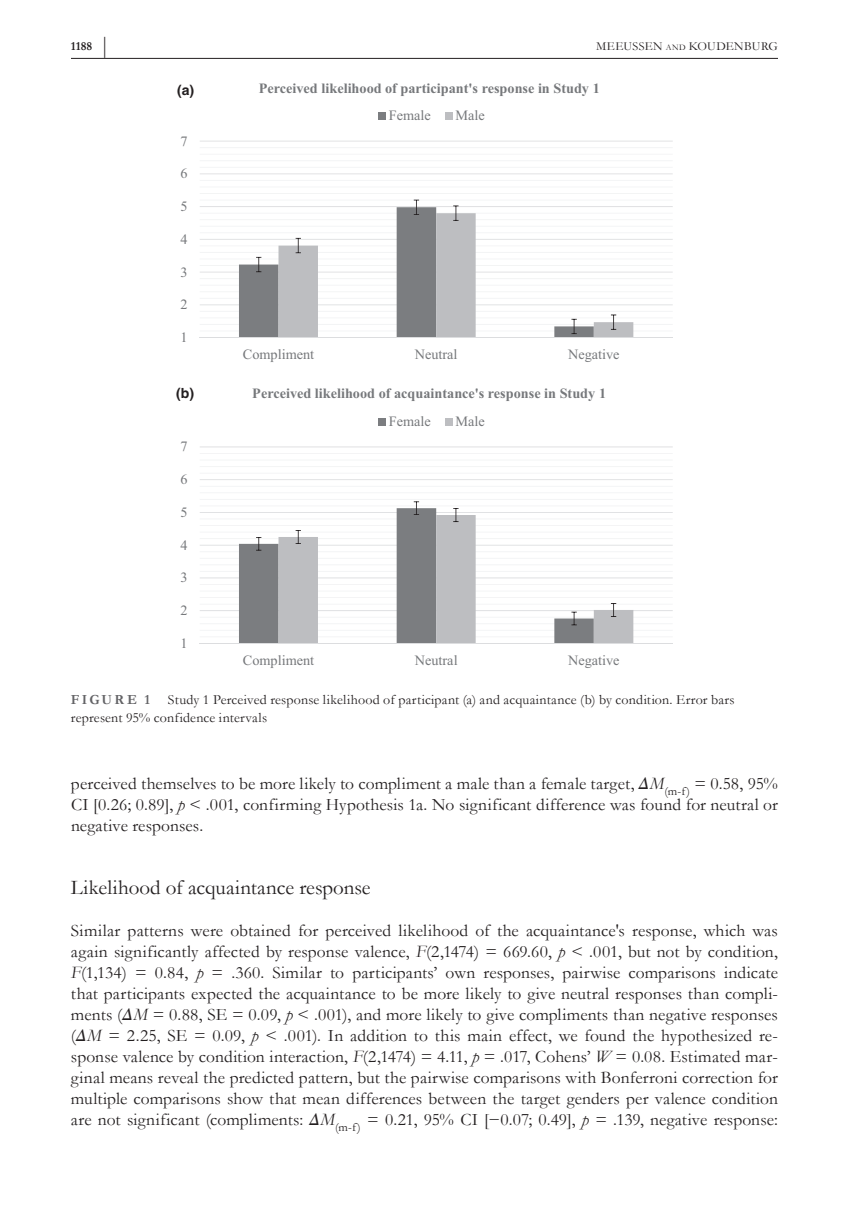
<style>
.page{position:relative;width:849px;height:1221px;background:#fff}
.page>*{position:absolute;margin:0;border:0;box-sizing:border-box;transform-origin:0 0}
.t1{font:21px "Garamond";color:#231f20}
.t2{font:17.5px/21px "Garamond";letter-spacing:.005em;color:#231f20;text-align:justify}
.t3{font:700 14.17px "Times New Roman";color:#76787b}
.t4{font:14.17px "Times New Roman";color:#76787b}
.t5{font:14px/17.5px "Garamond";letter-spacing:.015em;color:#231f20}
.t6{font:700 14px "Garamond";letter-spacing:.16em;color:#636366}
.t7{font:700 14px "Helvetica";color:#231f20}
.t8{font:12.25px "Garamond";letter-spacing:.03em;color:#231f20}
.t9{font:700 12.25px "Garamond";color:#231f20}
.s1{font-size:23.62px}
.s2{font-size:8.58px}
.s3{font-family:"STIX";font-style:italic}
.s4{font-style:italic}
</style>
<div class="page">
<hr style="left:71px;top:58px;width:706px;height:1px;background:#231f20">
<hr style="left:200px;top:330px;width:472px;height:1px;background:#f2f3f4">
<hr style="left:200px;top:324px;width:472px;height:1px;background:#f2f3f4">
<hr style="left:200px;top:317px;width:472px;height:1px;background:#f2f3f4">
<hr style="left:200px;top:311px;width:472px;height:1px;background:#f2f3f4">
<hr style="left:200px;top:298px;width:472px;height:1px;background:#f2f3f4">
<hr style="left:200px;top:291px;width:472px;height:1px;background:#f2f3f4">
<hr style="left:200px;top:285px;width:472px;height:1px;background:#f2f3f4">
<hr style="left:200px;top:278px;width:472px;height:1px;background:#f2f3f4">
<hr style="left:200px;top:265px;width:472px;height:1px;background:#f2f3f4">
<hr style="left:200px;top:258px;width:472px;height:1px;background:#f2f3f4">
<hr style="left:200px;top:252px;width:472px;height:1px;background:#f2f3f4">
<hr style="left:200px;top:245px;width:472px;height:1px;background:#f2f3f4">
<hr style="left:200px;top:232px;width:472px;height:1px;background:#f2f3f4">
<hr style="left:200px;top:226px;width:472px;height:1px;background:#f2f3f4">
<hr style="left:200px;top:219px;width:472px;height:1px;background:#f2f3f4">
<hr style="left:200px;top:213px;width:472px;height:1px;background:#f2f3f4">
<hr style="left:200px;top:200px;width:472px;height:1px;background:#f2f3f4">
<hr style="left:200px;top:193px;width:472px;height:1px;background:#f2f3f4">
<hr style="left:200px;top:186px;width:472px;height:1px;background:#f2f3f4">
<hr style="left:200px;top:180px;width:472px;height:1px;background:#f2f3f4">
<hr style="left:200px;top:167px;width:472px;height:1px;background:#f2f3f4">
<hr style="left:200px;top:160px;width:472px;height:1px;background:#f2f3f4">
<hr style="left:200px;top:154px;width:472px;height:1px;background:#f2f3f4">
<hr style="left:200px;top:147px;width:472px;height:1px;background:#f2f3f4">
<hr style="left:200px;top:304px;width:472px;height:1px;background:#dcdddf">
<hr style="left:200px;top:272px;width:472px;height:1px;background:#dcdddf">
<hr style="left:200px;top:239px;width:472px;height:1px;background:#dcdddf">
<hr style="left:200px;top:206px;width:472px;height:1px;background:#dcdddf">
<hr style="left:200px;top:173px;width:472px;height:1px;background:#dcdddf">
<hr style="left:200px;top:141px;width:472px;height:1px;background:#dcdddf">
<svg style="left:239px;top:207px;width:198px;height:130px"></svg>
<svg style="left:278px;top:213px;width:355px;height:124px"></svg>
<svg style="left:256px;top:257px;width:5px;height:15px"></svg>
<svg style="left:413px;top:200px;width:6px;height:15px"></svg>
<svg style="left:571px;top:319px;width:5px;height:15px"></svg>
<svg style="left:295px;top:238px;width:6px;height:15px"></svg>
<svg style="left:453px;top:205px;width:5px;height:16px"></svg>
<svg style="left:610px;top:314px;width:6px;height:16px"></svg>
<hr style="left:200px;top:337px;width:472px;height:1px;background:#dcdddf">
<div style="left:378px;top:112px;width:7px;height:7px;background:#7b7d80"></div>
<div style="left:445px;top:112px;width:7px;height:7px;background:#bdbec1"></div>
<hr style="left:200px;top:636px;width:472px;height:1px;background:#f2f3f4">
<hr style="left:200px;top:630px;width:472px;height:1px;background:#f2f3f4">
<hr style="left:200px;top:623px;width:472px;height:1px;background:#f2f3f4">
<hr style="left:200px;top:616px;width:472px;height:1px;background:#f2f3f4">
<hr style="left:200px;top:603px;width:472px;height:1px;background:#f2f3f4">
<hr style="left:200px;top:597px;width:472px;height:1px;background:#f2f3f4">
<hr style="left:200px;top:590px;width:472px;height:1px;background:#f2f3f4">
<hr style="left:200px;top:584px;width:472px;height:1px;background:#f2f3f4">
<hr style="left:200px;top:571px;width:472px;height:1px;background:#f2f3f4">
<hr style="left:200px;top:564px;width:472px;height:1px;background:#f2f3f4">
<hr style="left:200px;top:558px;width:472px;height:1px;background:#f2f3f4">
<hr style="left:200px;top:551px;width:472px;height:1px;background:#f2f3f4">
<hr style="left:200px;top:538px;width:472px;height:1px;background:#f2f3f4">
<hr style="left:200px;top:531px;width:472px;height:1px;background:#f2f3f4">
<hr style="left:200px;top:525px;width:472px;height:1px;background:#f2f3f4">
<hr style="left:200px;top:518px;width:472px;height:1px;background:#f2f3f4">
<hr style="left:200px;top:505px;width:472px;height:1px;background:#f2f3f4">
<hr style="left:200px;top:499px;width:472px;height:1px;background:#f2f3f4">
<hr style="left:200px;top:492px;width:472px;height:1px;background:#f2f3f4">
<hr style="left:200px;top:486px;width:472px;height:1px;background:#f2f3f4">
<hr style="left:200px;top:472px;width:472px;height:1px;background:#f2f3f4">
<hr style="left:200px;top:466px;width:472px;height:1px;background:#f2f3f4">
<hr style="left:200px;top:459px;width:472px;height:1px;background:#f2f3f4">
<hr style="left:200px;top:453px;width:472px;height:1px;background:#f2f3f4">
<hr style="left:200px;top:610px;width:472px;height:1px;background:#dcdddf">
<hr style="left:200px;top:577px;width:472px;height:1px;background:#dcdddf">
<hr style="left:200px;top:544px;width:472px;height:1px;background:#dcdddf">
<hr style="left:200px;top:512px;width:472px;height:1px;background:#dcdddf">
<hr style="left:200px;top:479px;width:472px;height:1px;background:#dcdddf">
<hr style="left:200px;top:446px;width:472px;height:1px;background:#dcdddf">
<svg style="left:239px;top:508px;width:220px;height:135px;fill:#7b7d80"></svg>
<svg style="left:278px;top:515px;width:355px;height:128px"></svg>
<svg style="left:256px;top:537px;width:5px;height:13px"></svg>
<svg style="left:413px;top:501px;width:6px;height:14px"></svg>
<svg style="left:571px;top:611px;width:5px;height:14px"></svg>
<svg style="left:295px;top:530px;width:6px;height:14px"></svg>
<svg style="left:453px;top:508px;width:5px;height:14px"></svg>
<svg style="left:610px;top:603px;width:6px;height:14px"></svg>
<hr style="left:200px;top:643px;width:472px;height:1px;background:#dcdddf">
<div style="left:378px;top:418px;width:7px;height:7px;background:#7b7d80"></div>
<div style="left:445px;top:418px;width:7px;height:7px;background:#bdbec1"></div>
<p class="t9" style="left:71px;top:38px;width:38px">1188 <span class="s1">|</span></p>
<p class="t8" style="left:596px;top:38px;width:183px">MEEUSSEN <span class="s2">and</span> KOUDENBURG</p>
<p class="t7" style="left:177px;top:82px;width:19px">(a)</p>
<p class="t4" style="left:180px;top:131px;width:9px">7</p>
<p class="t4" style="left:180px;top:164px;width:9px">6</p>
<p class="t4" style="left:180px;top:197px;width:9px">5</p>
<p class="t4" style="left:180px;top:229px;width:9px">4</p>
<p class="t4" style="left:180px;top:262px;width:9px">3</p>
<p class="t4" style="left:180px;top:295px;width:9px">2</p>
<p class="t4" style="left:180px;top:328px;width:9px">1</p>
<p class="t7" style="left:176px;top:385px;width:19px">(b)</p>
<p class="t4" style="left:180px;top:437px;width:9px">7</p>
<p class="t4" style="left:180px;top:470px;width:9px">6</p>
<p class="t4" style="left:180px;top:502px;width:9px">5</p>
<p class="t4" style="left:180px;top:535px;width:9px">4</p>
<p class="t4" style="left:180px;top:568px;width:9px">3</p>
<p class="t4" style="left:180px;top:600px;width:9px">2</p>
<p class="t4" style="left:180px;top:633px;width:9px">1</p>
<p class="t3" style="left:258px;top:78px;width:342px">Perceived likelihood of participant's response in Study 1</p>
<p class="t4" style="left:389px;top:106px;width:43px">Female</p>
<p class="t4" style="left:455px;top:106px;width:31px">Male</p>
<p class="t4" style="left:243px;top:344px;width:73px">Compliment</p>
<p class="t4" style="left:415px;top:344px;width:44px">Neutral</p>
<p class="t4" style="left:568px;top:344px;width:53px">Negative</p>
<p class="t3" style="left:252px;top:384px;width:355px">Perceived likelihood of acquaintance's response in Study 1</p>
<p class="t4" style="left:389px;top:412px;width:43px">Female</p>
<p class="t4" style="left:455px;top:412px;width:31px">Male</p>
<p class="t4" style="left:243px;top:650px;width:73px">Compliment</p>
<p class="t4" style="left:415px;top:650px;width:44px">Neutral</p>
<p class="t4" style="left:568px;top:650px;width:53px">Negative</p>
<p class="t5" style="left:71px;top:691px;width:665px;text-indent:97px">Study 1 Perceived response likelihood of participant (a) and acquaintance (b) by condition. Error bars represent 95% confidence intervals</p>
<p class="t6" style="left:71px;top:690px;width:80px">FIGURE 1</p>
<p class="t2" style="left:71px;top:772px;width:708px">perceived themselves to be more likely to compliment a male than a female target, <span class="s3">Δ</span><span class="s4">M</span><sub>(m-f)</sub> = 0.58, 95% CI [0.26; 0.89], <span class="s4">p</span> &lt; .001, confirming Hypothesis 1a. No significant difference was found for neutral or negative responses.</p>
<p class="t1" style="left:71px;top:873px;width:301px">Likelihood of acquaintance response</p>
<p class="t2" style="left:71px;top:919px;width:708px">Similar patterns were obtained for perceived likelihood of the acquaintance's response, which was again significantly affected by response valence, <span class="s4">F</span>(2,1474) = 669.60, <span class="s4">p</span> &lt; .001, but not by condition, <span class="s4">F</span>(1,134) = 0.84, <span class="s4">p</span> = .360. Similar to participants’ own responses, pairwise comparisons indicate that participants expected the acquaintance to be more likely to give neutral responses than compli&shy;ments (<span class="s3">Δ</span><span class="s4">M</span> = 0.88, SE = 0.09, <span class="s4">p</span> &lt; .001), and more likely to give compliments than negative responses (<span class="s3">Δ</span><span class="s4">M</span> = 2.25, SE = 0.09, <span class="s4">p</span> &lt; .001). In addition to this main effect, we found the hypothesized re&shy;sponse valence by condition interaction, <span class="s4">F</span>(2,1474) = 4.11, <span class="s4">p</span> = .017, Cohens’ <span class="s4">W</span> = 0.08. Estimated mar&shy;ginal means reveal the predicted pattern, but the pairwise comparisons with Bonferroni correction for multiple comparisons show that mean differences between the target genders per valence condition are not significant (compliments: <span class="s3">Δ</span><span class="s4">M</span><sub>(m-f)</sub> = 0.21, 95% CI [−0.07; 0.49], <span class="s4">p</span> = .139, negative response:</p>
</div>
